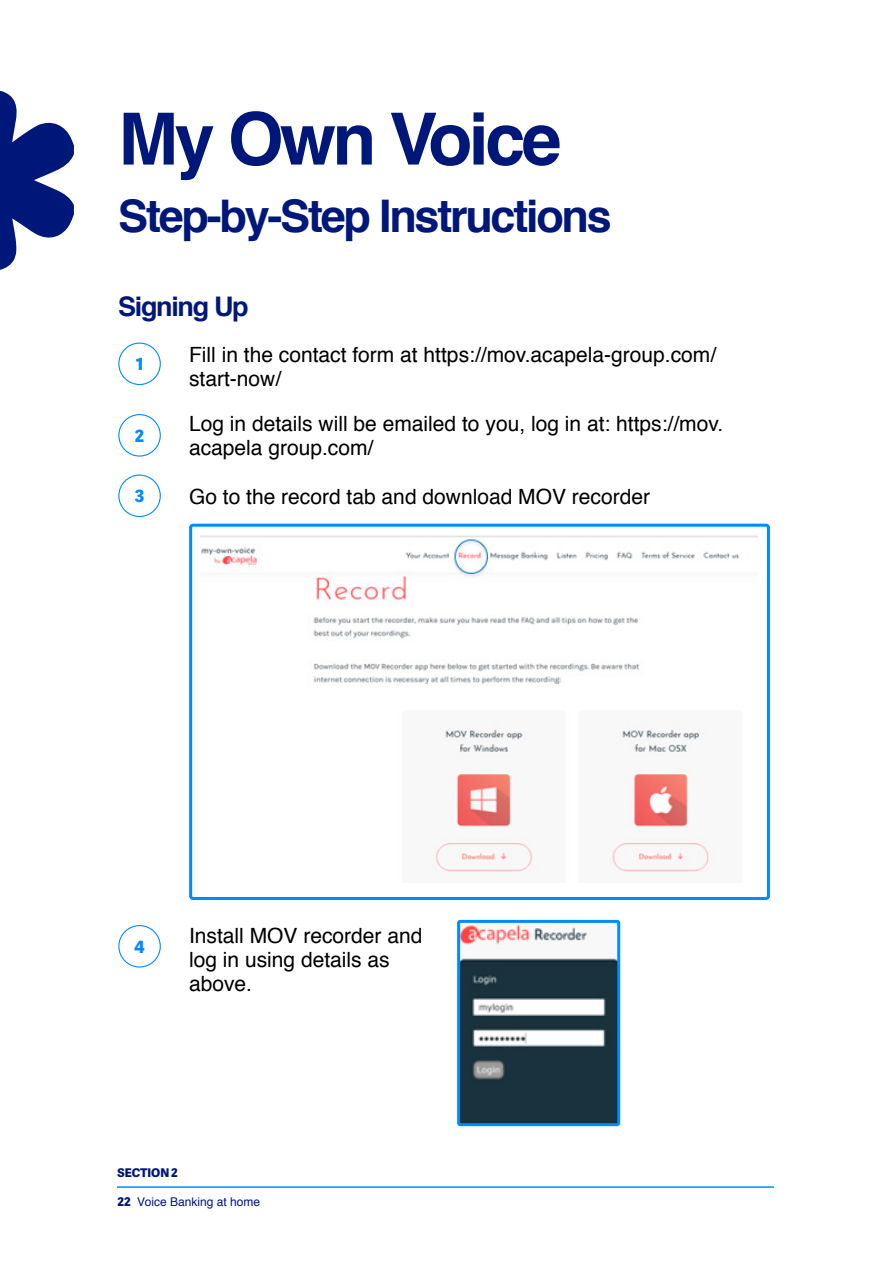
<style>
.page{position:relative;width:893px;height:1263px;background:#fff}
.page>*{position:absolute;margin:0;border:0;box-sizing:border-box;transform-origin:0 0}
.t1{font:700 72px "Helvetica";letter-spacing:-.05em;color:#00177a}
.t2{font:700 45px "Helvetica";letter-spacing:-.05em;color:#00177a}
.t3{font:700 27px "Helvetica";letter-spacing:-.05em;color:#00177a}
.t4{font:21px/24px "Helvetica";color:#000}
.t5{font:800 16.8px "Adelle Sans";color:#008cff}
.t6{font:12px "Helvetica";color:#00177a}
.t7{font:800 12px "Adelle Sans";color:#00177a}
.s1{font-family:"Adelle Sans";font-weight:800}
</style>
<div class="page">
<div style="left:118px;top:414px;width:43px;height:43px;border:1px solid #008cff;border-radius:50%"></div>
<div style="left:118px;top:342px;width:43px;height:43px;border:1px solid #008cff;border-radius:50%"></div>
<div style="left:118px;top:474px;width:43px;height:43px;border:1px solid #008cff;border-radius:50%"></div>
<div style="left:118px;top:925px;width:43px;height:42px;border:1px solid #008cff;border-radius:50%"></div>
<svg style="left:0;top:90px;width:74px;height:180px"></svg>
<img style="left:201px;top:535px;width:556px;height:338px">
<div style="left:189px;top:524px;width:581px;height:376px;border:3px solid #008cff;border-radius:3px"></div>
<img style="left:461px;top:924px;width:155px;height:198px">
<div style="left:457px;top:920px;width:163px;height:206px;border:3px solid #008cff;border-radius:2px"></div>
<hr style="left:117px;top:1186px;width:657px;height:2px;background:#008cff">
<h1 class="t1" style="left:118px;top:81px;width:445px">My Own Voice</h1>
<h2 class="t2" style="left:118px;top:180px;width:495px">Step-by-Step Instructions</h2>
<p class="t3" style="left:118px;top:284px;width:132px">Signing Up</p>
<p class="t5" style="left:136px;top:352px;width:9px">1</p>
<p class="t5" style="left:135px;top:423px;width:11px">2</p>
<p class="t5" style="left:135px;top:484px;width:11px">3</p>
<p class="t4" style="left:189px;top:343px;width:529px">Fill in the contact form at https://mov.acapela-group.com/ start-now/</p>
<p class="t4" style="left:189px;top:413px;width:536px">Log in details will be emailed to you, log in at: https://mov. acapela group.com/</p>
<p class="t4" style="left:189px;top:485px;width:463px">Go to the record tab and download MOV recorder</p>
<p class="t5" style="left:134px;top:934px;width:12px">4</p>
<p class="t4" style="left:189px;top:924px;width:235px">Install MOV recorder and log in using details as above.</p>
<p class="t7" style="left:117px;top:1164px;width:62px">SECTION 2</p>
<p class="t6" style="left:117px;top:1193px;width:144px"><span class="s1">22</span> Voice Banking at home</p>
</div>
